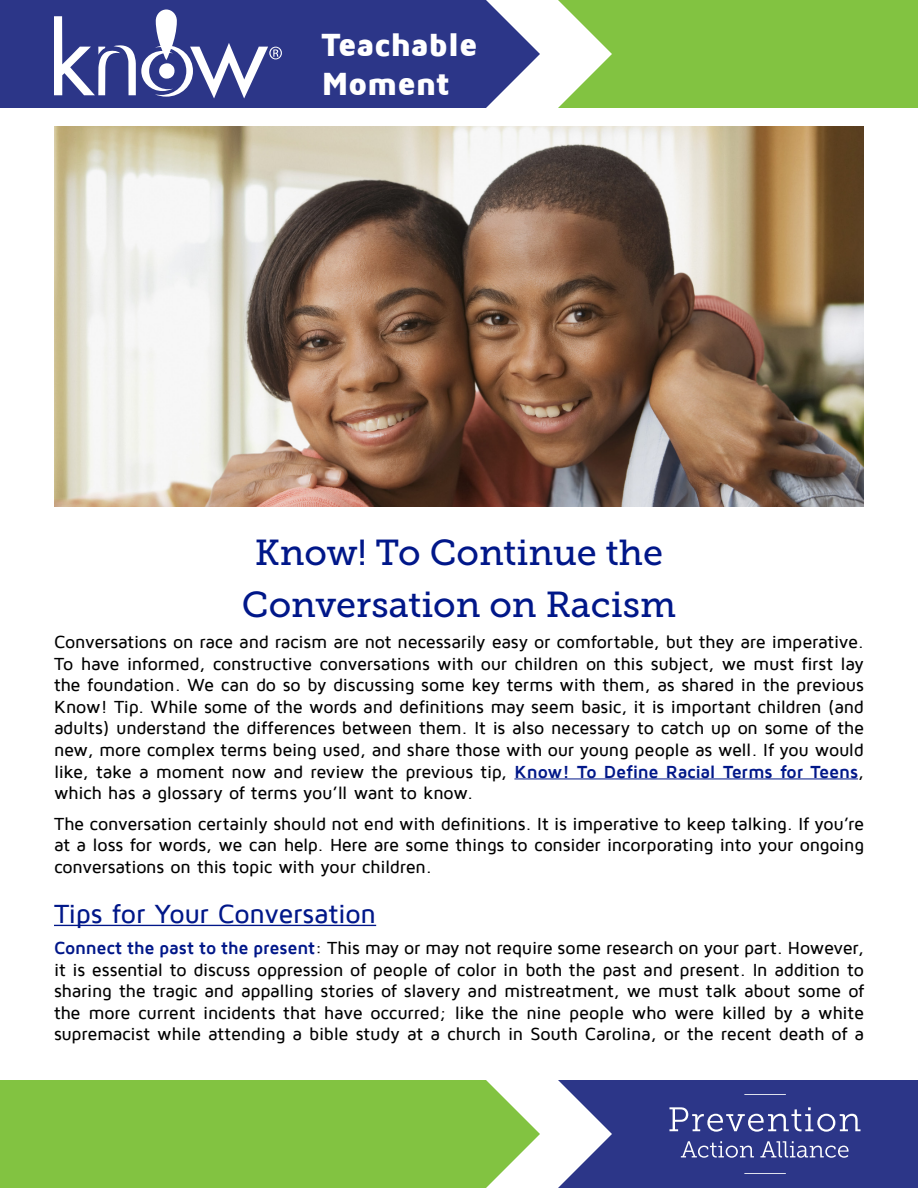
<style>
.page{position:relative;width:918px;height:1188px;background:#fff}
.page>*{position:absolute;margin:0;border:0;box-sizing:border-box;transform-origin:0 0}
.t1{font:36px/52.2px "Museo Slab 500";color:#001789;text-align:center}
.t2{font:900 33px/39.6px "Maven Pro";letter-spacing:-.015em;color:#fff}
.t3{font:500 27px "Maven Pro";letter-spacing:-.015em;color:#001789}
.t4{font:500 18px/21.6px "Maven Pro";letter-spacing:-.015em;color:#000;text-align:justify}
.s1{font-weight:700;color:#001789}
</style>
<div class="page">
<div style="left:0;top:1080px;width:540px;height:108px;background:#82c341"></div>
<svg style="left:0;top:0;width:540px;height:108px;fill:#2c3688"></svg>
<svg style="left:558px;top:0;width:360px;height:108px"></svg>
<svg style="left:558px;top:1080px;width:360px;height:108px"></svg>
<hr style="left:744px;top:1094px;width:42px;height:1px;background:#fff">
<hr style="left:744px;top:1173px;width:42px;height:1px;background:#fff">
<svg style="left:54px;top:10px;width:228px;height:88px"></svg>
<hr style="left:514px;top:778px;width:344px;height:1px;background:#001789">
<hr style="left:54px;top:925px;width:322px;height:1px;background:#001789">
<img style="left:54px;top:127px;width:810px;height:380px">
<h2 class="t2" style="left:321px;top:25px;width:158px">Teachable<br>Moment</h2>
<h1 class="t1" style="left:242px;top:527px;width:436px">Know! To Continue the<br>Conversation on Racism</h1>
<p class="t4" style="left:54px;top:631px;width:812px">Conversations on race and racism are not necessarily easy or comfortable, but they are imperative.<br>To have informed, constructive conversations with our children on this subject, we must first lay the foundation. We can do so by discussing some key terms with them, as shared in the previous Know! Tip. While some of the words and definitions may seem basic, it is important children (and adults) understand the differences between them. It is also necessary to catch up on some of the new, more complex terms being used, and share those with our young people as well. If you would like, take a moment now and review the previous tip, <span class="s1">Know! To Define Racial Terms for Teens</span>, which has a glossary of terms you’ll want to know.</p>
<p class="t4" style="left:54px;top:813px;width:812px">The conversation certainly should not end with definitions. It is imperative to keep talking. If you’re at a loss for words, we can help. Here are some things to consider incorporating into your ongoing conversations on this topic with your children.</p>
<h3 class="t3" style="left:54px;top:900px;width:324px">Tips for Your Conversation</h3>
<p class="t4" style="left:54px;top:937px;width:812px"><span class="s1">Connect the past to the present</span>: This may or may not require some research on your part. However, it is essential to discuss oppression of people of color in both the past and present. In addition to sharing the tragic and appalling stories of slavery and mistreatment, we must talk about some of the more current incidents that have occurred; like the nine people who were killed by a white supremacist while attending a bible study at a church in South Carolina, or the recent death of a</p>
</div>
